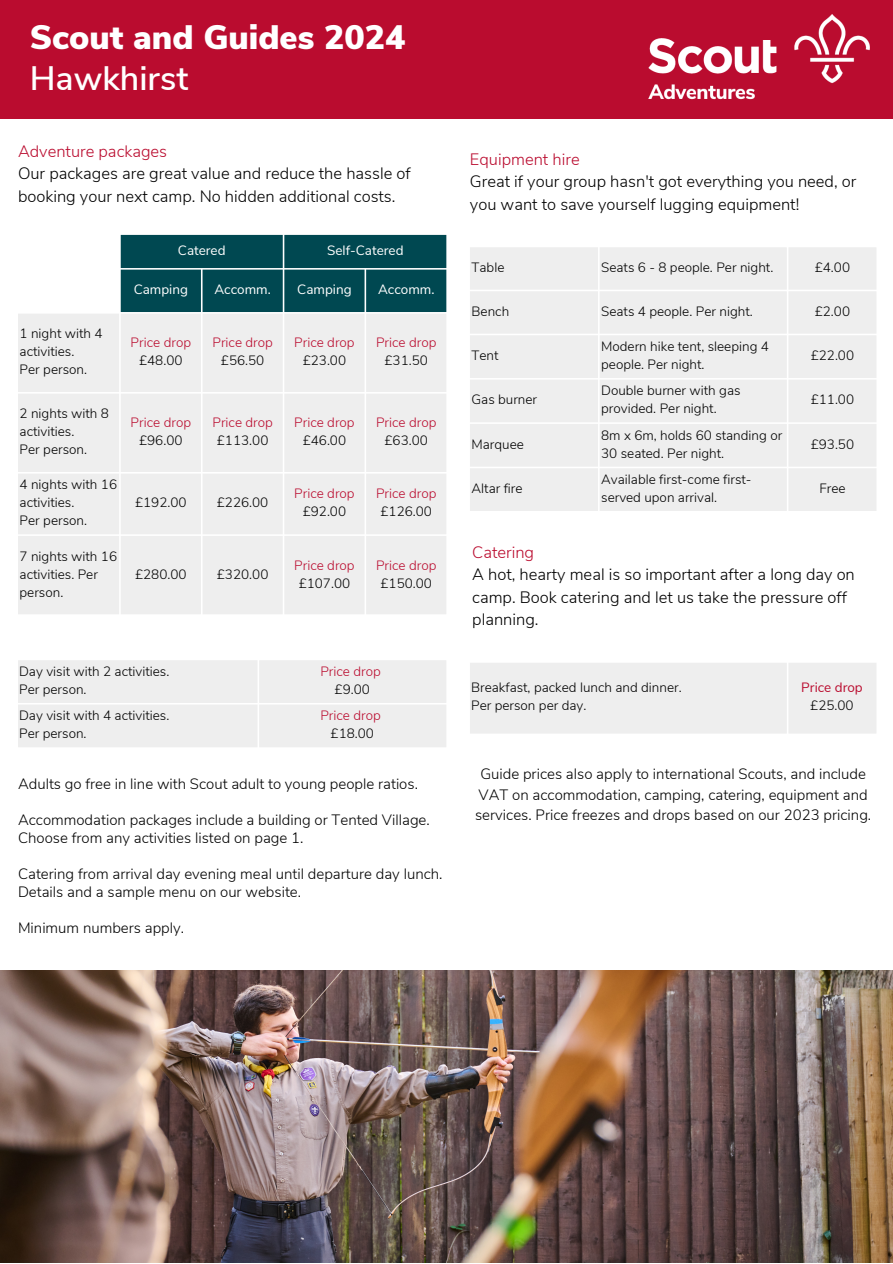
<style>
.page{position:relative;width:893px;height:1264px;background:#fff}
.page>*{position:absolute;margin:0;border:0;box-sizing:border-box;transform-origin:0 0}
.t1{font:900 33.9px "Nunito Sans";color:#fff}
.t2{font:600 33.9px "Nunito Sans";color:#fff}
.t3{font:300 16.5px/22.5px "Nunito Sans";color:#000}
.t4{font:300 16.5px "Nunito Sans";color:#ba0c2f}
.t5{font:300 15px/18px "Nunito Sans";color:#000}
.t6{font:300 13.5px/18px "Nunito Sans";color:#000}
.t7{font:300 13.5px/18px "Nunito Sans";color:#ba0c2f;text-align:center}
.t8{font:13.5px "Nunito Sans";color:#fff}
.t9{font:13.5px/18px "Nunito Sans";color:#ba0c2f;text-align:center}
.s1{color:#000}
.s2{font-weight:300;color:#000}
</style>
<div class="page">
<div style="left:18px;top:660px;width:428px;height:87px;background:#eee"></div>
<div style="left:121px;top:235px;width:325px;height:77px;background:#004851"></div>
<div style="left:18px;top:314px;width:428px;height:300px;background:#eee"></div>
<div style="left:0;top:0;width:892px;height:119px;background:#ba0c2f"></div>
<img style="left:0;top:970px;width:892px;height:292px">
<img style="left:648px;top:14px;width:220px;height:86px">
<div style="left:470px;top:663px;width:406px;height:70px;background:#eee"></div>
<div style="left:470px;top:247px;width:406px;height:264px;background:#eee"></div>
<p class="t1" style="left:30px;top:14px;width:377px">Scout and Guides 2024</p>
<p class="t2" style="left:30px;top:56px;width:160px">Hawkhirst</p>
<p class="t4" style="left:18px;top:140px;width:151px">Adventure packages</p>
<p class="t3" style="left:18px;top:162px;width:394px">Our packages are great value and reduce the hassle of booking your next camp. No hidden additional costs.</p>
<p class="t6" style="left:20px;top:325px;width:84px">1 night with 4 activities.</p>
<p class="t6" style="left:20px;top:361px;width:69px">Per person.</p>
<p class="t6" style="left:20px;top:405px;width:91px">2 nights with 8 activities.</p>
<p class="t6" style="left:20px;top:441px;width:69px">Per person.</p>
<p class="t6" style="left:20px;top:476px;width:99px">4 nights with 16 activities.</p>
<p class="t6" style="left:20px;top:512px;width:69px">Per person.</p>
<p class="t6" style="left:20px;top:547px;width:99px">7 nights with 16 activities. Per person.</p>
<p class="t8" style="left:178px;top:241px;width:49px">Catered</p>
<p class="t8" style="left:327px;top:241px;width:78px">Self-Catered</p>
<p class="t8" style="left:134px;top:281px;width:56px">Camping</p>
<p class="t8" style="left:214px;top:281px;width:58px">Accomm.</p>
<p class="t8" style="left:297px;top:281px;width:56px">Camping</p>
<p class="t8" style="left:378px;top:281px;width:58px">Accomm.</p>
<p class="t7" style="left:131px;top:334px;width:62px">Price drop <span class="s1">£48.00</span></p>
<p class="t7" style="left:212px;top:334px;width:62px">Price drop <span class="s1">£56.50</span></p>
<p class="t7" style="left:294px;top:334px;width:62px">Price drop <span class="s1">£23.00</span></p>
<p class="t7" style="left:376px;top:334px;width:62px">Price drop <span class="s1">£31.50</span></p>
<p class="t7" style="left:131px;top:414px;width:62px">Price drop <span class="s1">£96.00</span></p>
<p class="t7" style="left:212px;top:414px;width:62px">Price drop <span class="s1">£113.00</span></p>
<p class="t7" style="left:294px;top:414px;width:62px">Price drop <span class="s1">£46.00</span></p>
<p class="t7" style="left:376px;top:414px;width:62px">Price drop <span class="s1">£63.00</span></p>
<p class="t6" style="left:135px;top:494px;width:53px">£192.00</p>
<p class="t6" style="left:217px;top:494px;width:53px">£226.00</p>
<p class="t7" style="left:294px;top:485px;width:62px">Price drop <span class="s1">£92.00</span></p>
<p class="t7" style="left:376px;top:485px;width:62px">Price drop <span class="s1">£126.00</span></p>
<p class="t6" style="left:135px;top:565px;width:53px">£280.00</p>
<p class="t6" style="left:217px;top:565px;width:53px">£320.00</p>
<p class="t7" style="left:294px;top:556px;width:62px">Price drop <span class="s1">£107.00</span></p>
<p class="t7" style="left:376px;top:556px;width:62px">Price drop <span class="s1">£150.00</span></p>
<p class="t6" style="left:19px;top:662px;width:152px">Day visit with 2 activities.</p>
<p class="t6" style="left:19px;top:680px;width:69px">Per person.</p>
<p class="t6" style="left:19px;top:707px;width:152px">Day visit with 4 activities.</p>
<p class="t6" style="left:19px;top:724px;width:69px">Per person.</p>
<p class="t7" style="left:320px;top:662px;width:62px">Price drop</p>
<p class="t6" style="left:334px;top:680px;width:37px">£9.00</p>
<p class="t7" style="left:320px;top:707px;width:62px">Price drop</p>
<p class="t6" style="left:330px;top:724px;width:45px">£18.00</p>
<p class="t5" style="left:18px;top:775px;width:401px">Adults go free in line with Scout adult to young people ratios.</p>
<p class="t5" style="left:18px;top:811px;width:413px">Accommodation packages include a building or Tented Village.<br>Choose from any activities listed on page 1.</p>
<p class="t5" style="left:18px;top:865px;width:426px">Catering from arrival day evening meal until departure day lunch.<br>Details and a sample menu on our website.</p>
<p class="t5" style="left:18px;top:919px;width:168px">Minimum numbers apply.</p>
<p class="t4" style="left:470px;top:148px;width:111px">Equipment hire</p>
<p class="t3" style="left:470px;top:170px;width:388px">Great if your group hasn't got everything you need, or you want to save yourself lugging equipment!</p>
<p class="t6" style="left:471px;top:258px;width:34px">Table</p>
<p class="t6" style="left:601px;top:258px;width:174px">Seats 6 - 8 people. Per night.</p>
<p class="t6" style="left:814px;top:258px;width:37px">£4.00</p>
<p class="t6" style="left:471px;top:302px;width:39px">Bench</p>
<p class="t6" style="left:601px;top:302px;width:153px">Seats 4 people. Per night.</p>
<p class="t6" style="left:814px;top:302px;width:37px">£2.00</p>
<p class="t6" style="left:471px;top:346px;width:29px">Tent</p>
<p class="t6" style="left:601px;top:337px;width:169px">Modern hike tent, sleeping 4 people. Per night.</p>
<p class="t6" style="left:810px;top:346px;width:45px">£22.00</p>
<p class="t6" style="left:471px;top:391px;width:67px">Gas burner</p>
<p class="t6" style="left:601px;top:382px;width:141px">Double burner with gas provided. Per night.</p>
<p class="t6" style="left:810px;top:391px;width:45px">£11.00</p>
<p class="t6" style="left:471px;top:435px;width:54px">Marquee</p>
<p class="t6" style="left:601px;top:426px;width:182px">8m x 6m, holds 60 standing or<br>30 seated. Per night.</p>
<p class="t6" style="left:810px;top:435px;width:45px">£93.50</p>
<p class="t6" style="left:471px;top:479px;width:53px">Altar fire</p>
<p class="t6" style="left:601px;top:470px;width:152px">Available first-come first&shy;served upon arrival.</p>
<p class="t6" style="left:819px;top:479px;width:28px">Free</p>
<p class="t4" style="left:472px;top:541px;width:63px">Catering</p>
<p class="t3" style="left:472px;top:563px;width:384px">A hot, hearty meal is so important after a long day on camp. Book catering and let us take the pressure off planning.</p>
<p class="t6" style="left:471px;top:678px;width:212px">Breakfast, packed lunch and dinner.</p>
<p class="t6" style="left:471px;top:696px;width:117px">Per person per day.</p>
<p class="t9" style="left:801px;top:678px;width:63px">Price drop <span class="s2">£25.00</span></p>
<p class="t5" style="left:475px;top:764px;width:397px;line-height:20.2px;text-align:center">Guide prices also apply to international Scouts, and include<br>VAT on accommodation, camping, catering, equipment and services. Price freezes and drops based on our 2023 pricing.</p>
</div>
